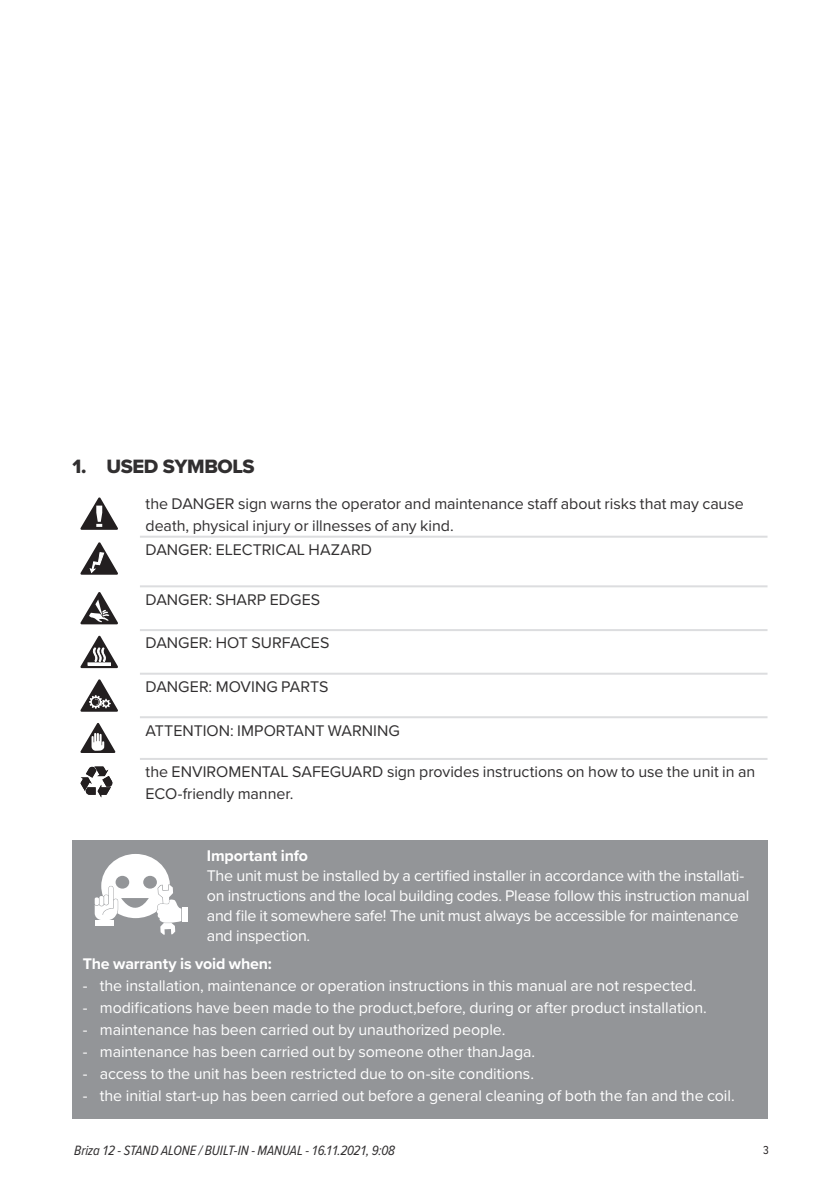
<style>
.page{position:relative;width:840px;height:1190px;background:#fff}
.page>*{position:absolute;margin:0;border:0;box-sizing:border-box;transform-origin:0 0}
.t1{font:20px "Proxima Nova Extrabld";letter-spacing:-.02em;color:#312f30}
.t2{font:16px/20px "Proxima Nova";letter-spacing:-.005em;color:#fff}
.t3{font:16px/22px "Proxima Nova";letter-spacing:-.005em;color:#312f30}
.t4{font:700 16px "Proxima Nova";letter-spacing:-.005em;color:#fff}
.t5{font:italic 14px "Proxima Nova Cond";letter-spacing:-.005em;color:#312f30}
.t6{font:12px "Proxima Nova Cond";color:#231f20}
</style>
<div class="page">
<div style="left:72px;top:840px;width:696px;height:278px;background:#939598"></div>
<div style="left:182px;top:907px;width:5px;height:15px;background:#fff"></div>
<svg style="left:95px;top:854px;width:86px;height:81px"></svg>
<hr style="left:140px;top:536px;width:628px;height:2px;background:#dcdddf">
<hr style="left:140px;top:585px;width:628px;height:2px;background:#dcdddf">
<hr style="left:140px;top:629px;width:628px;height:2px;background:#dcdddf">
<hr style="left:140px;top:673px;width:628px;height:2px;background:#dcdddf">
<hr style="left:140px;top:716px;width:628px;height:2px;background:#dcdddf">
<hr style="left:140px;top:758px;width:628px;height:2px;background:#dcdddf">
<svg style="left:80px;top:497px;width:38px;height:33px"></svg>
<svg style="left:80px;top:542px;width:38px;height:33px"></svg>
<svg style="left:80px;top:592px;width:38px;height:32px"></svg>
<svg style="left:80px;top:636px;width:38px;height:32px"></svg>
<svg style="left:80px;top:679px;width:38px;height:33px"></svg>
<svg style="left:80px;top:723px;width:35px;height:30px"></svg>
<svg style="left:80px;top:766px;width:33px;height:31px"></svg>
<p class="t1" style="left:72px;top:459px;width:15px">1.</p>
<p class="t1" style="left:106px;top:459px;width:150px">USED SYMBOLS</p>
<p class="t3" style="left:146px;top:494px;width:600px">the DANGER sign warns the operator and maintenance staff about risks that may cause death, physical injury or illnesses of any kind.</p>
<p class="t3" style="left:146px;top:540px;width:228px">DANGER: ELECTRICAL HAZARD</p>
<p class="t3" style="left:146px;top:590px;width:176px">DANGER: SHARP EDGES</p>
<p class="t3" style="left:146px;top:634px;width:185px">DANGER: HOT SURFACES</p>
<p class="t3" style="left:146px;top:677px;width:184px">DANGER: MOVING PARTS</p>
<p class="t3" style="left:146px;top:721px;width:256px">ATTENTION: IMPORTANT WARNING</p>
<p class="t3" style="left:146px;top:763px;width:611px">the ENVIROMENTAL SAFEGUARD sign provides instructions on how to use the unit in an<br>ECO-friendly manner.</p>
<p class="t4" style="left:207px;top:850px;width:103px">Important info</p>
<p class="t2" style="left:207px;top:868px;width:544px">The unit must be installed by a certified installer in accordance with the installati&shy;on instructions and the local building codes. Please follow this instruction manual and file it somewhere safe! The unit must always be accessible for maintenance and inspection.</p>
<p class="t4" style="left:83px;top:958px;width:191px">The warranty is void when:</p>
<p class="t2" style="left:83px;top:978px;width:615px">- the installation, maintenance or operation instructions in this manual are not respected.</p>
<p class="t2" style="left:83px;top:1000px;width:626px">- modifications have been made to the product,before, during or after product installation.</p>
<p class="t2" style="left:83px;top:1022px;width:424px">- maintenance has been carried out by unauthorized people.</p>
<p class="t2" style="left:83px;top:1044px;width:454px">- maintenance has been carried out by someone other thanJaga.</p>
<p class="t2" style="left:83px;top:1066px;width:453px">- access to the unit has been restricted due to on-site conditions.</p>
<p class="t2" style="left:83px;top:1088px;width:653px">- the initial start-up has been carried out before a general cleaning of both the fan and the coil.</p>
<p class="t5" style="left:74px;top:1145px;width:322px">Briza 12 - STAND ALONE / BUILT-IN - MANUAL - 16.11.2021, 9:08</p>
<p class="t6" style="left:763px;top:1146px;width:7px">3</p>
</div>
